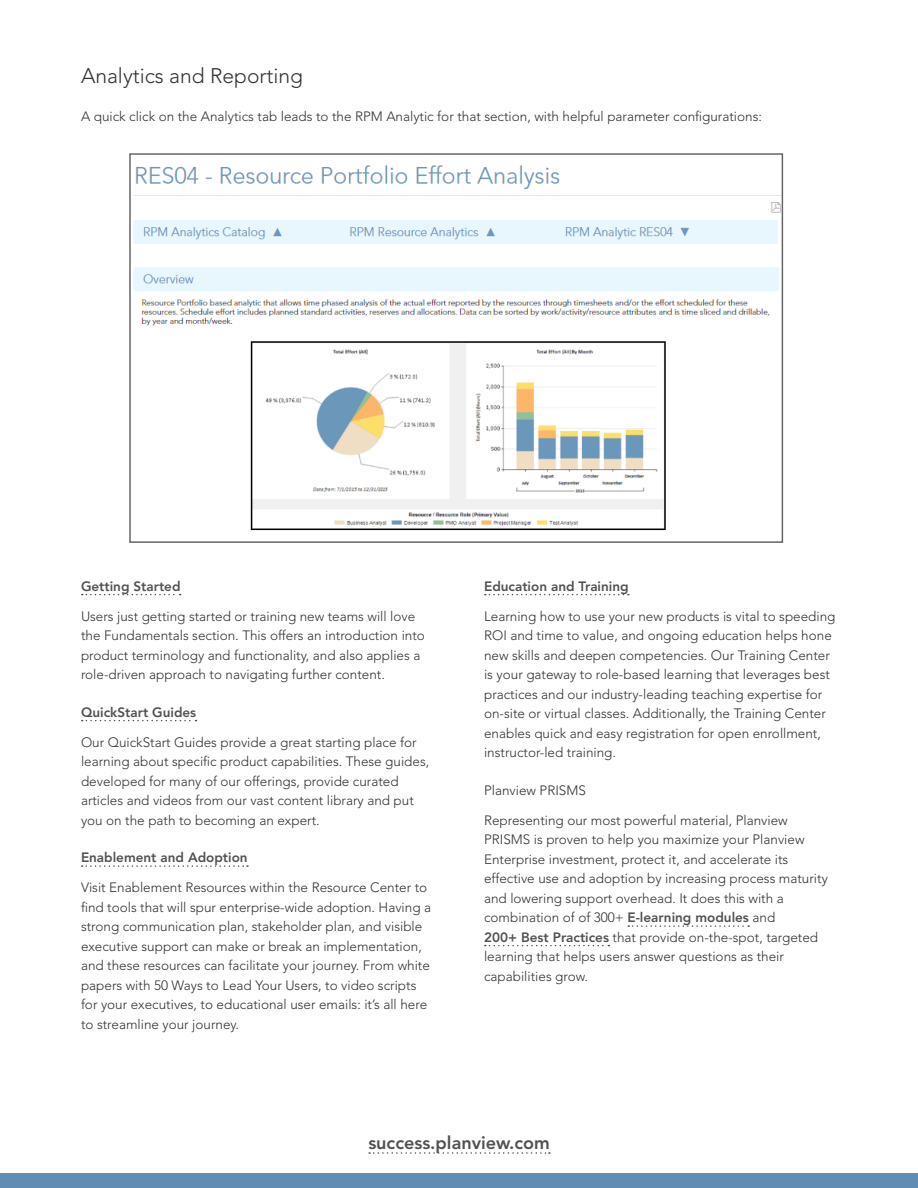
<style>
.page{position:relative;width:918px;height:1188px;background:#fff}
.page>*{position:absolute;margin:0;border:0;box-sizing:border-box;transform-origin:0 0}
.Basic_Content{font:300 21px "Avenir LT Std";color:#333}
.t1{font:800 18px "Avenir LT Std";color:#525252}
.Basic_Content-2{font:300 13.5px/19.5px "Avenir LT Std";color:#333}
.Basic_Content-3{font:800 13.5px "Avenir LT Std";color:#525252}
.s1{font-weight:800;color:#525252}
</style>
<div class="page">
<svg style="left:369px;top:1152px;width:181px;height:2px"></svg>
<div style="left:0;top:1173px;width:918px;height:15px;background:#618db4"></div>
<svg style="left:485px;top:594px;width:144px;height:1px"></svg>
<svg style="left:628px;top:925px;width:121px;height:2px"></svg>
<svg style="left:485px;top:945px;width:124px;height:1px"></svg>
<svg style="left:82px;top:594px;width:99px;height:1px"></svg>
<svg style="left:82px;top:720px;width:115px;height:1px"></svg>
<svg style="left:82px;top:865px;width:166px;height:2px"></svg>
<img style="left:134px;top:165px;width:646px;height:366px">
<div style="left:129px;top:153px;width:654px;height:390px;border:2px solid #666"></div>
<p class="Basic_Content" style="left:81px;top:64px;width:224px">Analytics and Reporting</p>
<p class="Basic_Content-2" style="left:81px;top:107px;width:682px">A quick click on the Analytics tab leads to the RPM Analytic for that section, with helpful parameter configurations:</p>
<p class="Basic_Content-3" style="left:81px;top:578px;width:101px">Getting Started</p>
<p class="Basic_Content-2" style="left:81px;top:606px;width:345px">Users just getting started or training new teams will love the Fundamentals section. This offers an introduction into product terminology and functionality, and also applies a role-driven approach to navigating further content.</p>
<p class="Basic_Content-3" style="left:81px;top:704px;width:117px">QuickStart Guides</p>
<p class="Basic_Content-2" style="left:81px;top:732px;width:350px">Our QuickStart Guides provide a great starting place for learning about specific product capabilities. These guides, developed for many of our offerings, provide curated articles and videos from our vast content library and put you on the path to becoming an expert.</p>
<p class="Basic_Content-3" style="left:81px;top:850px;width:168px">Enablement and Adoption</p>
<p class="Basic_Content-2" style="left:81px;top:878px;width:352px">Visit Enablement Resources within the Resource Center to find tools that will spur enterprise-wide adoption. Having a strong communication plan, stakeholder plan, and visible executive support can make or break an implementation, and these resources can facilitate your journey. From white papers with 50 Ways to Lead Your Users, to video scripts for your executives, to educational user emails: it’s all here to streamline your journey.</p>
<p class="Basic_Content-3" style="left:484px;top:578px;width:146px">Education and Training</p>
<p class="Basic_Content-2" style="left:484px;top:606px;width:353px">Learning how to use your new products is vital to speeding ROI and time to value, and ongoing education helps hone new skills and deepen competencies. Our Training Center is your gateway to role-based learning that leverages best practices and our industry-leading teaching expertise for on-site or virtual classes. Additionally, the Training Center enables quick and easy registration for open enrollment, instructor-led training.</p>
<p class="Basic_Content-2" style="left:484px;top:780px;width:103px">Planview PRISMS</p>
<p class="Basic_Content-2" style="left:484px;top:810px;width:345px">Representing our most powerful material, Planview PRISMS is proven to help you maximize your Planview Enterprise investment, protect it, and accelerate its effective use and adoption by increasing process maturity and lowering support overhead. It does this with a combination of of 300+ <span class="s1">E-learning modules</span> and<br><span class="s1">200+ Best Practices</span> that provide on-the-spot, targeted learning that helps users answer questions as their capabilities grow.</p>
<p class="t1" style="left:368px;top:1132px;width:183px">success.planview.com</p>
</div>
